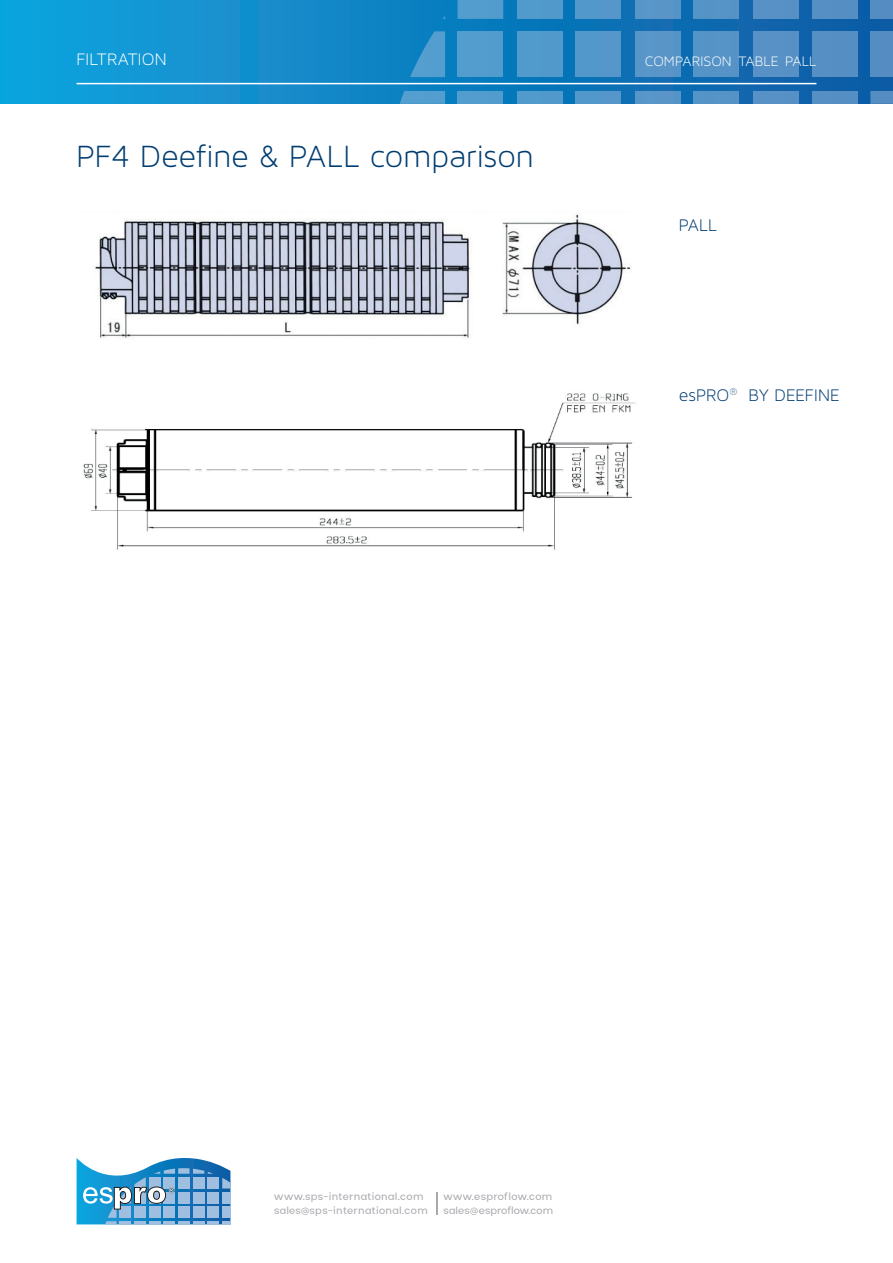
<style>
.page{position:relative;width:893px;height:1263px;background:#fff}
.page>*{position:absolute;margin:0;border:0;box-sizing:border-box;transform-origin:0 0}
.Headlines{font:33px "Maven Pro Light 300";letter-spacing:-.005em;color:#003d71}
.Headlines-2{font:18px "Maven Pro Light 300";color:#003d71}
.t1{font:17.85px "Maven Pro Light 300";letter-spacing:.005em;color:#fff}
.Headlines-3{font:14.7px "Maven Pro Light 300";letter-spacing:.005em;color:#fff}
.t2{font:12px/14.4px "Aceh";letter-spacing:.025em;color:#a8a9ad}
</style>
<div class="page">
<svg style="left:0;top:0;width:893px;height:104px;background:#1187c7"></svg>
<div style="left:517px;top:0;width:46px;height:19px;background:#519acc"></div>
<div style="left:575px;top:0;width:46px;height:19px;background:#5497ca"></div>
<svg style="left:458px;top:0;width:45px;height:19px"></svg>
<div style="left:753px;top:0;width:45px;height:19px;background:#5891c5"></div>
<div style="left:812px;top:0;width:46px;height:19px;background:#558ec3"></div>
<div style="left:635px;top:0;width:46px;height:19px;background:#5995c9"></div>
<div style="left:693px;top:0;width:46px;height:19px;background:#5593c7"></div>
<div style="left:870px;top:0;width:23px;height:19px;background:#558cc2"></div>
<div style="left:517px;top:31px;width:46px;height:46px;background:#519acc"></div>
<div style="left:575px;top:31px;width:46px;height:46px;background:#5497ca"></div>
<svg style="left:410px;top:31px;width:35px;height:46px;background:#3a93ca"></svg>
<div style="left:458px;top:31px;width:45px;height:46px;background:#529cce"></div>
<div style="left:753px;top:31px;width:45px;height:46px;background:#5891c5"></div>
<div style="left:812px;top:31px;width:46px;height:46px;background:#558ec3"></div>
<div style="left:635px;top:31px;width:46px;height:46px;background:#5995c9"></div>
<div style="left:693px;top:31px;width:46px;height:46px;background:#5593c7"></div>
<div style="left:870px;top:31px;width:23px;height:46px;background:#558cc2"></div>
<div style="left:517px;top:91px;width:46px;height:13px;background:#519acc"></div>
<div style="left:575px;top:91px;width:46px;height:13px;background:#5497ca"></div>
<svg style="left:400px;top:91px;width:45px;height:13px"></svg>
<div style="left:458px;top:91px;width:45px;height:13px;background:#529cce"></div>
<div style="left:753px;top:91px;width:45px;height:13px;background:#5891c5"></div>
<div style="left:812px;top:91px;width:46px;height:13px;background:#558ec3"></div>
<div style="left:635px;top:91px;width:46px;height:13px;background:#5995c9"></div>
<div style="left:693px;top:91px;width:46px;height:13px;background:#5593c7"></div>
<div style="left:870px;top:91px;width:23px;height:13px;background:#558cc2"></div>
<hr style="left:77px;top:83px;width:739px;height:1px;background:#fff">
<svg style="left:436px;top:1192px;width:1px;height:23px"></svg>
<svg style="left:77px;top:1158px;width:153px;height:66px"></svg>
<img style="left:95px;top:213px;width:536px;height:125px">
<img style="left:83px;top:393px;width:552px;height:157px">
<h3 class="t1" style="left:77px;top:49px;width:92px">FILTRATION</h3>
<p class="Headlines" style="left:77px;top:138px;width:459px">PF4 Deefine &amp; PALL comparison</p>
<p class="Headlines-3" style="left:645px;top:53px;width:173px">COMPARISON TABLE PALL</p>
<p class="Headlines-2" style="left:679px;top:215px;width:40px">PALL</p>
<p class="Headlines-2" style="left:679px;top:385px;width:162px">esPRO<sup>®</sup> BY DEEFINE</p>
<p class="t2" style="left:274px;top:1189px;width:155px">www.sps-international.com sales@sps-international.com</p>
<p class="t2" style="left:443px;top:1189px;width:111px">www.esproflow.com sales@esproflow.com</p>
</div>
